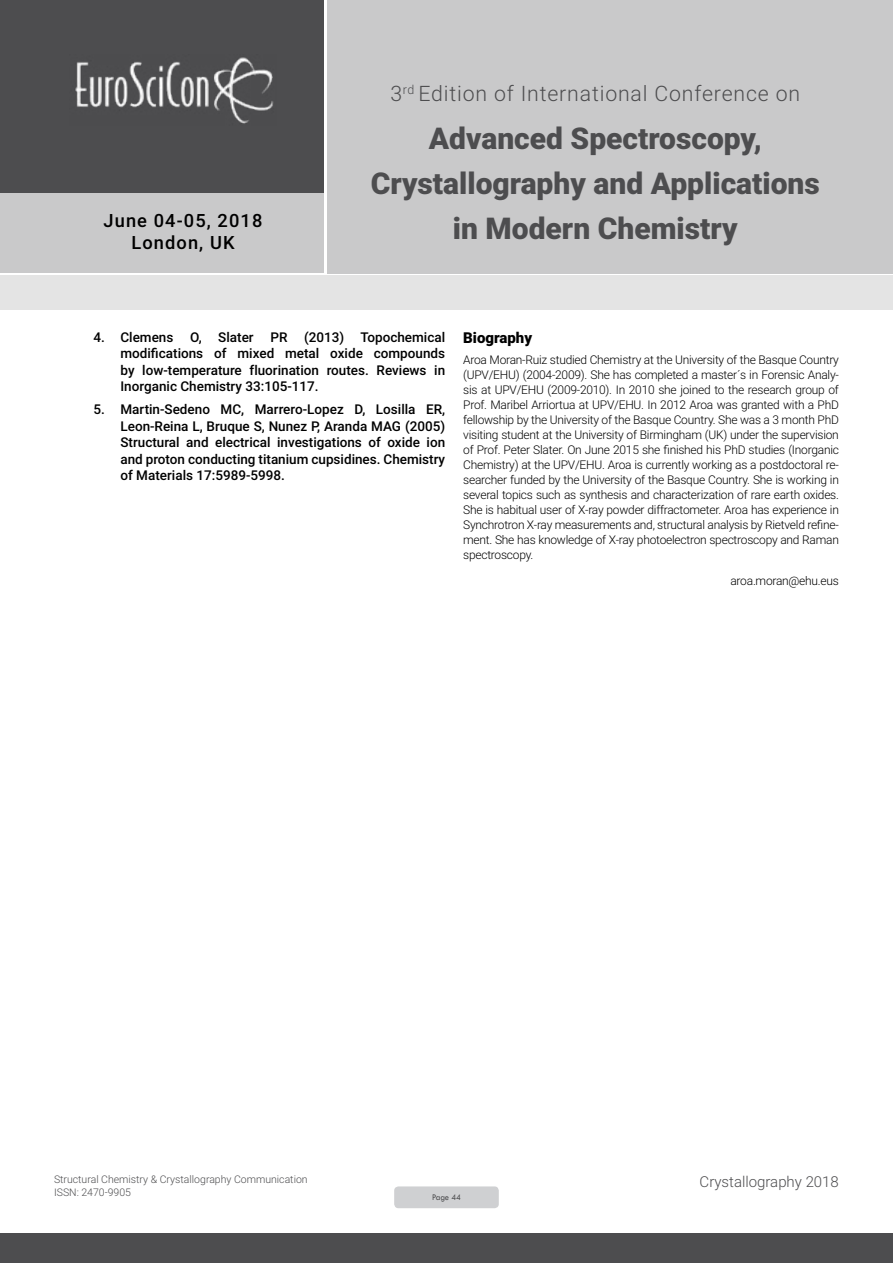
<style>
.page{position:relative;width:893px;height:1263px;background:#fff}
.page>*{position:absolute;margin:0;border:0;box-sizing:border-box;transform-origin:0 0}
.t1{font:900 30px/45px "Roboto";color:#4d4d4f;text-align:center}
.t2{font:300 21.3px "Roboto";letter-spacing:.04em;color:#4d4d4f}
.t3{font:500 18.3px/21.9px "Roboto";letter-spacing:.06em;color:#000;text-align:center}
.t4{font:300 15px "Roboto";color:#4d4d4f}
.t5{font:900 15px "Roboto";color:#000}
.t6{font:500 13.5px/16.5px "Roboto";color:#000;text-align:justify}
.t7{font:300 12px/15px "Roboto";letter-spacing:-.02em;color:#000;text-align:justify}
.t8{font:300 10.5px "Roboto";color:#4d4d4f}
.t9{font:9px "Tw Cen";letter-spacing:-.02em;color:#4d4d4f;scale:.95 1}
</style>
<div class="page">
<div style="left:0;top:0;width:323px;height:193px;background:#4d4d4f"></div>
<div style="left:1px;top:193px;width:323px;height:80px;background:#c9c9ca"></div>
<div style="left:327px;top:0;width:566px;height:273px;background:#c9c9ca"></div>
<img style="left:75px;top:57px;width:199px;height:67px">
<div style="left:0;top:1233px;width:893px;height:30px;background:#4d4d4f"></div>
<div style="left:1px;top:275px;width:892px;height:35px;background:#e4e4e4"></div>
<div style="left:394px;top:1186px;width:105px;height:22px;background:#cfd0d2;border-radius:4px"></div>
<h3 class="t3" style="left:104px;top:209px;width:160px">June 04-05, 2018<br>London, UK</h3>
<h2 class="t2" style="left:390px;top:78px;width:411px">3<sup>rd</sup> Edition of International Conference on</h2>
<h1 class="t1" style="left:371px;top:115px;width:451px">Advanced Spectroscopy,<br>Crystallography and Applications in Modern Chemistry</h1>
<p class="t6" style="left:120px;top:328px;width:326px;text-indent:-27px">4. Clemens O, Slater PR (2013) Topochemical modifications of mixed metal oxide compounds by low-temperature fluorination routes. Reviews in Inorganic Chemistry 33:105-117.</p>
<p class="t6" style="left:120px;top:401px;width:326px;text-indent:-27px">5. Martin-Sedeno MC, Marrero-Lopez D, Losilla ER, Leon-Reina L, Bruque S, Nunez P, Aranda MAG (2005)<br>Structural and electrical investigations of oxide ion and proton conducting titanium cupsidines. Chemistry of Materials 17:5989-5998.</p>
<p class="t5" style="left:463px;top:327px;width:70px">Biography</p>
<p class="t7" style="left:463px;top:352px;width:377px">Aroa Moran-Ruiz studied Chemistry at the University of the Basque Country (UPV/EHU) (2004-2009). She has completed a master´s in Forensic Analy&shy;sis at UPV/EHU (2009-2010). In 2010 she joined to the research group of Prof. Maribel Arriortua at UPV/EHU. In 2012 Aroa was granted with a PhD fellowship by the University of the Basque Country. She was a 3 month PhD visiting student at the University of Birmingham (UK) under the supervision of Prof. Peter Slater. On June 2015 she finished his PhD studies (Inorganic Chemistry) at the UPV/EHU. Aroa is currently working as a postdoctoral re&shy;searcher funded by the University of the Basque Country. She is working in several topics such as synthesis and characterization of rare earth oxides.<br>She is habitual user of X-ray powder diffractometer. Aroa has experience in Synchrotron X-ray measurements and, structural analysis by Rietveld refine&shy;ment. She has knowledge of X-ray photoelectron spectroscopy and Raman spectroscopy.</p>
<p class="t7" style="left:730px;top:573px;width:110px">aroa.moran@ehu.eus</p>
<p class="t8" style="left:54px;top:1172px;width:255px">Structural Chemistry &amp; Crystallography Communication</p>
<p class="t4" style="left:700px;top:1171px;width:141px">Crystallography 2018</p>
<p class="t8" style="left:54px;top:1185px;width:78px">ISSN: 2470-9905</p>
<p class="t9" style="left:432px;top:1192px;width:32px">Page 44</p>
</div>
